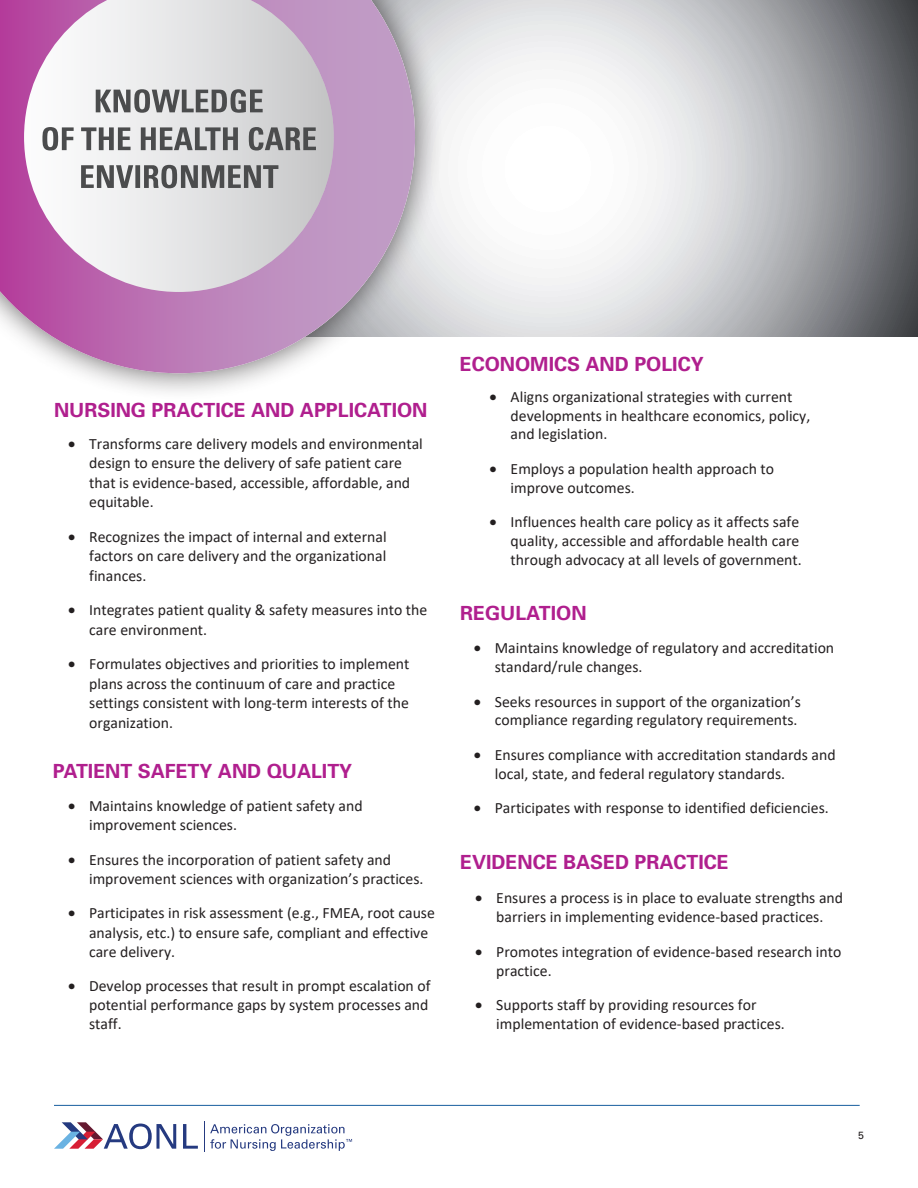
<style>
.page{position:relative;width:918px;height:1188px;background:#fff}
.page>*{position:absolute;margin:0;border:0;box-sizing:border-box;transform-origin:0 0}
.t1{font:700 19.5px "Univers";color:#b01f8e}
.t2{font:15.75px/19.4px "Calibri";color:#231f20}
.t3{font:10.5px "Univers";color:#231f20}
</style>
<div class="page">
<svg style="left:443px;top:0;width:475px;height:337px"></svg>
<svg style="left:183px;top:1124px;width:15px;height:25px"></svg>
<hr style="left:204px;top:1121px;width:1px;height:31px;background:#253a80">
<svg style="left:54px;top:1122px;width:122px;height:27px"></svg>
<svg style="left:210px;top:1124px;width:142px;height:27px"></svg>
<hr style="left:54px;top:1105px;width:806px;height:1px;background:#175d9e">
<div style="left:0;top:0;width:443px;height:402px;background:#231f20;opacity:.7"></div>
<svg style="left:0;top:0;width:415px;height:373px"></svg>
<svg style="left:81px;top:165px;width:197px;height:23px;background:#8e8f90"></svg>
<svg style="left:42px;top:127px;width:274px;height:24px;background:#9f9fa0"></svg>
<svg style="left:96px;top:89px;width:167px;height:24px;background:#959596"></svg>
<p class="t1" style="left:54px;top:399px;width:375px">NURSING PRACTICE AND APPLICATION</p>
<p class="t2" style="left:89px;top:434px;width:335px;text-indent:-21px">• Transforms care delivery models and environmental design to ensure the delivery of safe patient care that is evidence-based, accessible, affordable, and equitable.</p>
<p class="t2" style="left:89px;top:526px;width:299px;text-align:justify;text-indent:-21px">• Recognizes the impact of internal and external factors on care delivery and the organizational finances.</p>
<p class="t2" style="left:89px;top:600px;width:340px;text-indent:-21px">• Integrates patient quality &amp; safety measures into the care environment.</p>
<p class="t2" style="left:89px;top:654px;width:322px;text-indent:-21px">• Formulates objectives and priorities to implement plans across the continuum of care and practice settings consistent with long-term interests of the organization.</p>
<p class="t1" style="left:53px;top:760px;width:301px">PATIENT SAFETY AND QUALITY</p>
<p class="t2" style="left:89px;top:796px;width:275px;text-indent:-21px">• Maintains knowledge of patient safety and improvement sciences.</p>
<p class="t2" style="left:89px;top:850px;width:336px;text-indent:-21px">• Ensures the incorporation of patient safety and improvement sciences with organization’s practices.</p>
<p class="t2" style="left:89px;top:903px;width:347px;text-indent:-21px">• Participates in risk assessment (e.g., FMEA, root cause analysis, etc.) to ensure safe, compliant and effective care delivery.</p>
<p class="t2" style="left:89px;top:976px;width:343px;text-indent:-21px">• Develop processes that result in prompt escalation of potential performance gaps by system processes and staff.</p>
<p class="t1" style="left:460px;top:353px;width:245px">ECONOMICS AND POLICY</p>
<p class="t2" style="left:511px;top:387px;width:301px;line-height:18.9px;text-indent:-21px">• Aligns organizational strategies with current developments in healthcare economics, policy, and legislation.</p>
<p class="t2" style="left:511px;top:459px;width:265px;line-height:18.9px;text-indent:-21px">• Employs a population health approach to improve outcomes.</p>
<p class="t2" style="left:511px;top:512px;width:293px;line-height:18.9px;text-indent:-21px">• Influences health care policy as it affects safe quality, accessible and affordable health care through advocacy at all levels of government.</p>
<p class="t1" style="left:460px;top:601px;width:128px">REGULATION</p>
<p class="t2" style="left:495px;top:638px;width:341px;line-height:18.9px;text-indent:-21px">• Maintains knowledge of regulatory and accreditation standard/rule changes.</p>
<p class="t2" style="left:474px;top:691px;width:329px;line-height:18.9px;text-align:right">• Seeks resources in support of the organization’s compliance regarding regulatory requirements.</p>
<p class="t2" style="left:495px;top:745px;width:342px;line-height:18.9px;text-indent:-21px">• Ensures compliance with accreditation standards and local, state, and federal regulatory standards.</p>
<p class="t2" style="left:474px;top:798px;width:357px">• Participates with response to identified deficiencies.</p>
<p class="t1" style="left:460px;top:850px;width:270px">EVIDENCE BASED PRACTICE</p>
<p class="t2" style="left:475px;top:888px;width:369px;text-align:center">• Ensures a process is in place to evaluate strengths and barriers in implementing evidence-based practices.</p>
<p class="t2" style="left:496px;top:941px;width:347px;text-indent:-21px">• Promotes integration of evidence-based research into practice.</p>
<p class="t2" style="left:496px;top:995px;width:290px;text-indent:-21px">• Supports staff by providing resources for implementation of evidence-based practices.</p>
<p class="t3" style="left:858px;top:1129px;width:7px">5</p>
</div>
